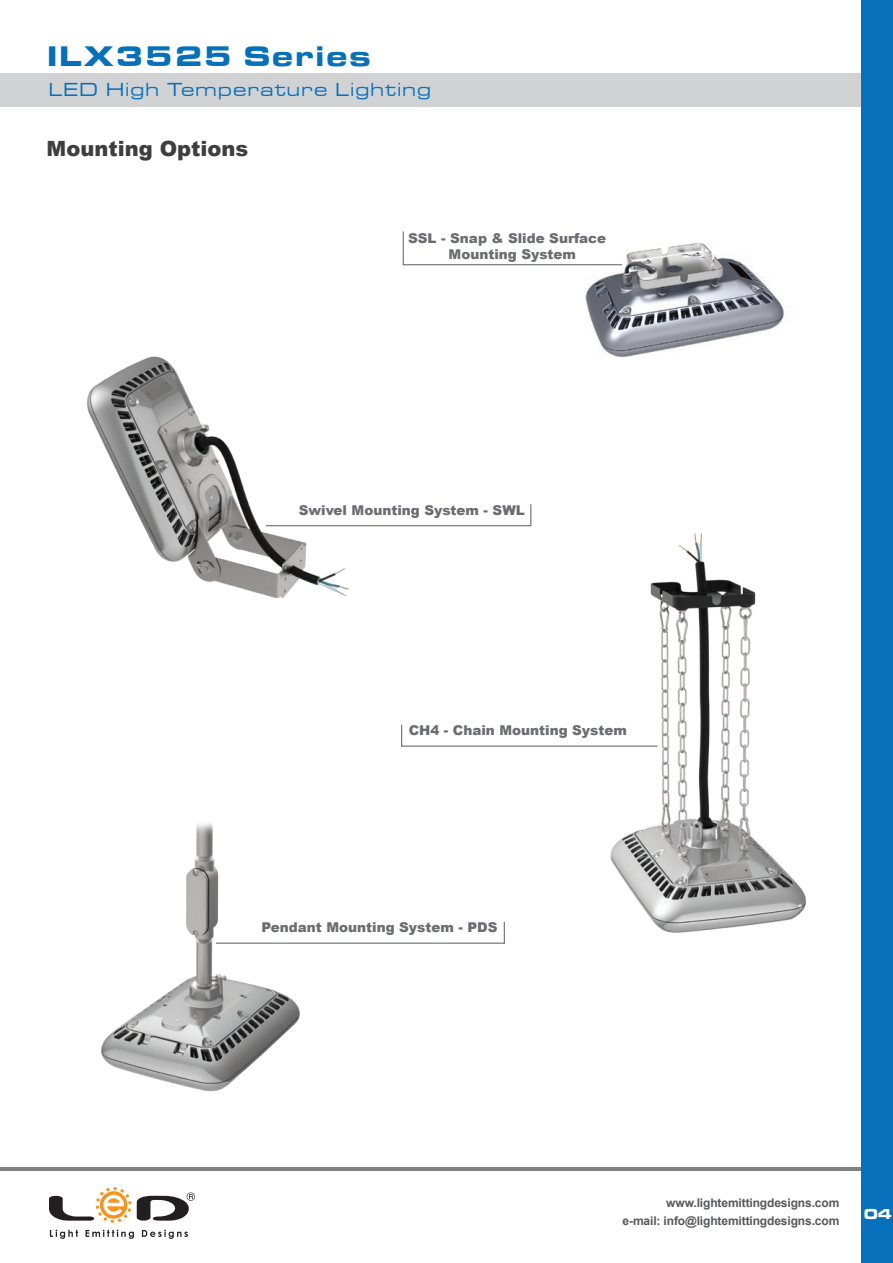
<style>
.page{position:relative;width:893px;height:1263px;background:#fff}
.page>*{position:absolute;margin:0;border:0;box-sizing:border-box;transform-origin:0 0}
.t1{font:29.25px "Microgramma D Bold Exte";letter-spacing:.1em;color:#0770ba}
.t2{font:900 21px "Arial";color:#3e3e3f}
.t3{font:19.5px "Microgramma D Medi Exte";letter-spacing:.1em;color:#0770ba}
.t4{font:15px "Microgramma D Bold Exte";color:#fff}
.t5{font:900 13.5px/16.2px "Arial";color:#6c6d70}
.t6{font:700 12px/18px "Arial";letter-spacing:-.01em;color:#57585a;text-align:right}
</style>
<div class="page">
<div style="left:0;top:73px;width:893px;height:34px;background:#d1d2d4"></div>
<hr style="left:0;top:1168px;width:893px;height:3px;background:#808285">
<div style="left:862px;top:0;width:31px;height:1263px;background:#0770ba"></div>
<svg style="left:49px;top:1187px;width:146px;height:36px"></svg>
<svg style="left:50px;top:1229px;width:28px;height:10px"></svg>
<svg style="left:86px;top:1229px;width:48px;height:10px"></svg>
<svg style="left:142px;top:1229px;width:46px;height:10px"></svg>
<svg style="left:305px;top:921px;width:200px;height:23px"></svg>
<svg style="left:401px;top:724px;width:163px;height:23px"></svg>
<svg style="left:354px;top:504px;width:178px;height:23px"></svg>
<img style="left:585px;top:243px;width:199px;height:114px">
<svg style="left:402px;top:231px;width:221px;height:35px"></svg>
<img style="left:87px;top:356px;width:267px;height:242px">
<img style="left:564px;top:533px;width:242px;height:400px">
<img style="left:101px;top:823px;width:204px;height:269px">
<h1 class="t1" style="left:48px;top:36px;width:324px">ILX3525 Series</h1>
<h3 class="t3" style="left:49px;top:77px;width:383px">LED High Temperature Lighting</h3>
<h2 class="t2" style="left:47px;top:133px;width:203px">Mounting Options</h2>
<p class="t5" style="left:449px;top:230px;width:159px;text-indent:-40px">SSL - Snap &amp; Slide Surface<br>Mounting System</p>
<p class="t5" style="left:299px;top:502px;width:228px">Swivel Mounting System - SWL</p>
<p class="t5" style="left:409px;top:722px;width:220px">CH4 - Chain Mounting System</p>
<p class="t5" style="left:262px;top:918px;width:237px">Pendant Mounting System - PDS</p>
<p class="t6" style="left:623px;top:1194px;width:218px">www.lightemittingdesigns.com<br>e-mail: info@lightemittingdesigns.com</p>
<p class="t4" style="left:864px;top:1204px;width:29px">04</p>
</div>
